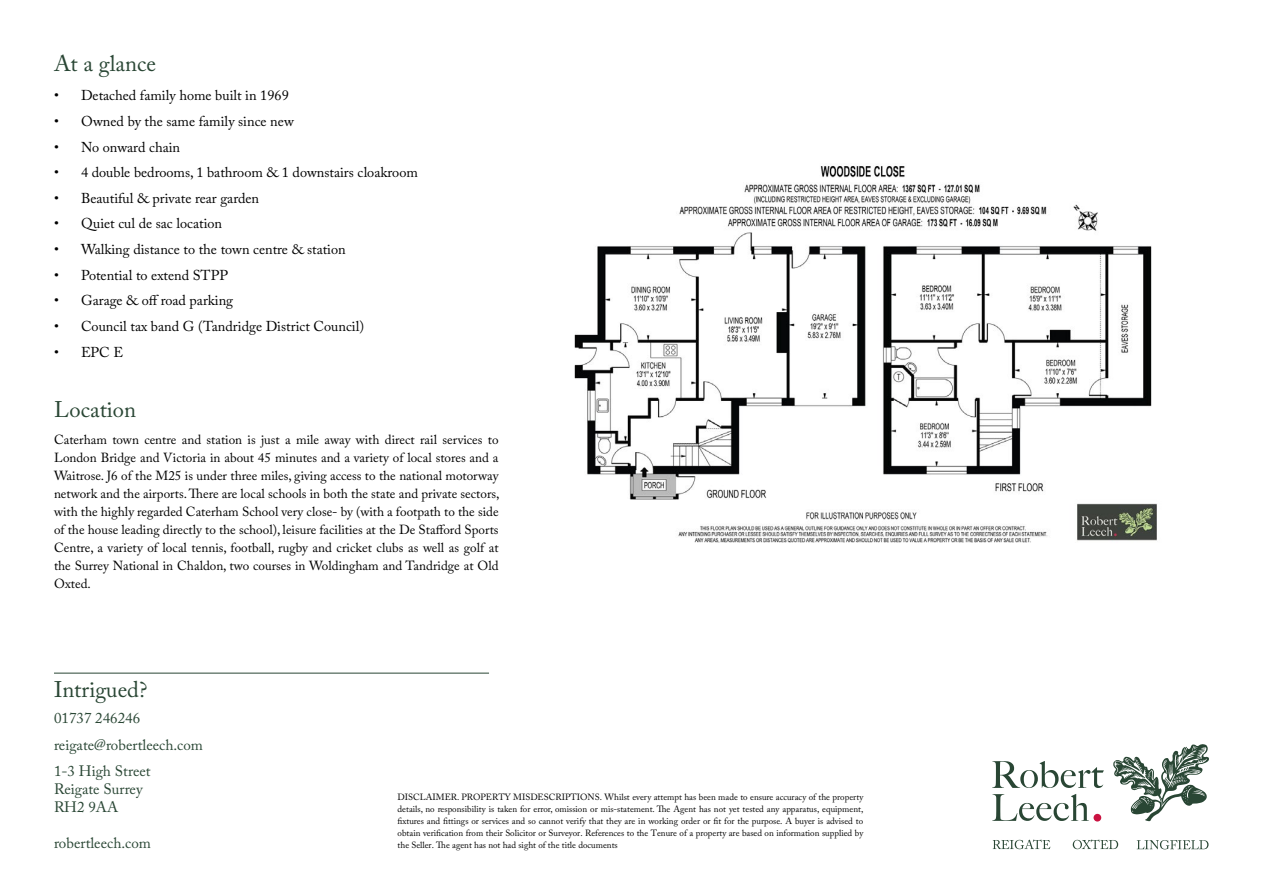
<style>
.page{position:relative;width:1263px;height:893px;background:#fff}
.page>*{position:absolute;margin:0;border:0;box-sizing:border-box;transform-origin:0 0}
.t1{font:22.5px "Adobe Caslon Pro";color:#294634}
.t2{font:15px/26.5px "Adobe Caslon Pro";color:#294634}
.t3{font:14.25px "Adobe Caslon Pro";color:#000}
.t4{font:13.2px/18px "Adobe Caslon Pro";color:#000;text-align:justify}
.t5{font:9px/12px "Adobe Caslon Pro";color:#000;text-align:justify}
</style>
<div class="page">
<img style="left:574px;top:165px;width:583px;height:378px">
<hr style="left:54px;top:673px;width:435px;height:1px;background:#294634">
<svg style="left:993px;top:839px;width:57px;height:10px"></svg>
<svg style="left:1073px;top:839px;width:45px;height:10px"></svg>
<svg style="left:1137px;top:840px;width:71px;height:9px"></svg>
<div style="left:1093px;top:814px;width:8px;height:7px;background:#ca1241;border-radius:50%"></div>
<svg style="left:992px;top:761px;width:112px;height:27px"></svg>
<svg style="left:992px;top:794px;width:97px;height:27px"></svg>
<svg style="left:1113px;top:744px;width:96px;height:77px"></svg>
<h1 class="t1" style="left:54px;top:50px;width:103px">At a glance</h1>
<p class="t3" style="left:54px;top:87px;width:236px">• Detached family home built in 1969</p>
<p class="t3" style="left:54px;top:113px;width:241px">• Owned by the same family since new</p>
<p class="t3" style="left:54px;top:138px;width:128px">• No onward chain</p>
<p class="t3" style="left:54px;top:164px;width:365px">• 4 double bedrooms, 1 bathroom &amp; 1 downstairs cloakroom</p>
<p class="t3" style="left:54px;top:190px;width:207px">• Beautiful &amp; private rear garden</p>
<p class="t3" style="left:54px;top:215px;width:170px">• Quiet cul de sac location</p>
<p class="t3" style="left:54px;top:241px;width:293px">• Walking distance to the town centre &amp; station</p>
<p class="t3" style="left:54px;top:266px;width:176px">• Potential to extend STPP</p>
<p class="t3" style="left:54px;top:292px;width:181px">• Garage &amp; off road parking</p>
<p class="t3" style="left:54px;top:318px;width:312px">• Council tax band G (Tandridge District Council)</p>
<p class="t3" style="left:54px;top:343px;width:71px">• EPC E</p>
<h1 class="t1" style="left:54px;top:396px;width:83px">Location</h1>
<p class="t4" style="left:54px;top:430px;width:447px">Caterham town centre and station is just a mile away with direct rail services to London Bridge and Victoria in about 45 minutes and a variety of local stores and a Waitrose. J6 of the M25 is under three miles, giving access to the national motorway network and the airports. There are local schools in both the state and private sectors, with the highly regarded Caterham School very close- by (with a footpath to the side of the house leading directly to the school), leisure facilities at the De Stafford Sports Centre, a variety of local tennis, football, rugby and cricket clubs as well as golf at the Surrey National in Chaldon, two courses in Woldingham and Tandridge at Old Oxted.</p>
<h1 class="t1" style="left:54px;top:676px;width:95px">Intrigued?</h1>
<p class="t2" style="left:54px;top:705px;width:150px">01737 246246 reigate@robertleech.com<br>1-3 High Street</p>
<p class="t2" style="left:54px;top:780px;width:90px;line-height:18px">Reigate Surrey<br>RH2 9AA</p>
<p class="t2" style="left:54px;top:830px;width:98px">robertleech.com</p>
<p class="t5" style="left:398px;top:791px;width:467px">DISCLAIMER. PROPERTY MISDESCRIPTIONS. Whilst every attempt has been made to ensure accuracy of the property details, no responsibility is taken for error, omission or mis-statement. The Agent has not yet tested any apparatus, equipment, fixtures and fittings or services and so cannot verify that they are in working order or fit for the purpose. A buyer is advised to obtain verification from their Solicitor or Surveyor. References to the Tenure of a property are based on information supplied by the Seller. The agent has not had sight of the title documents</p>
</div>
